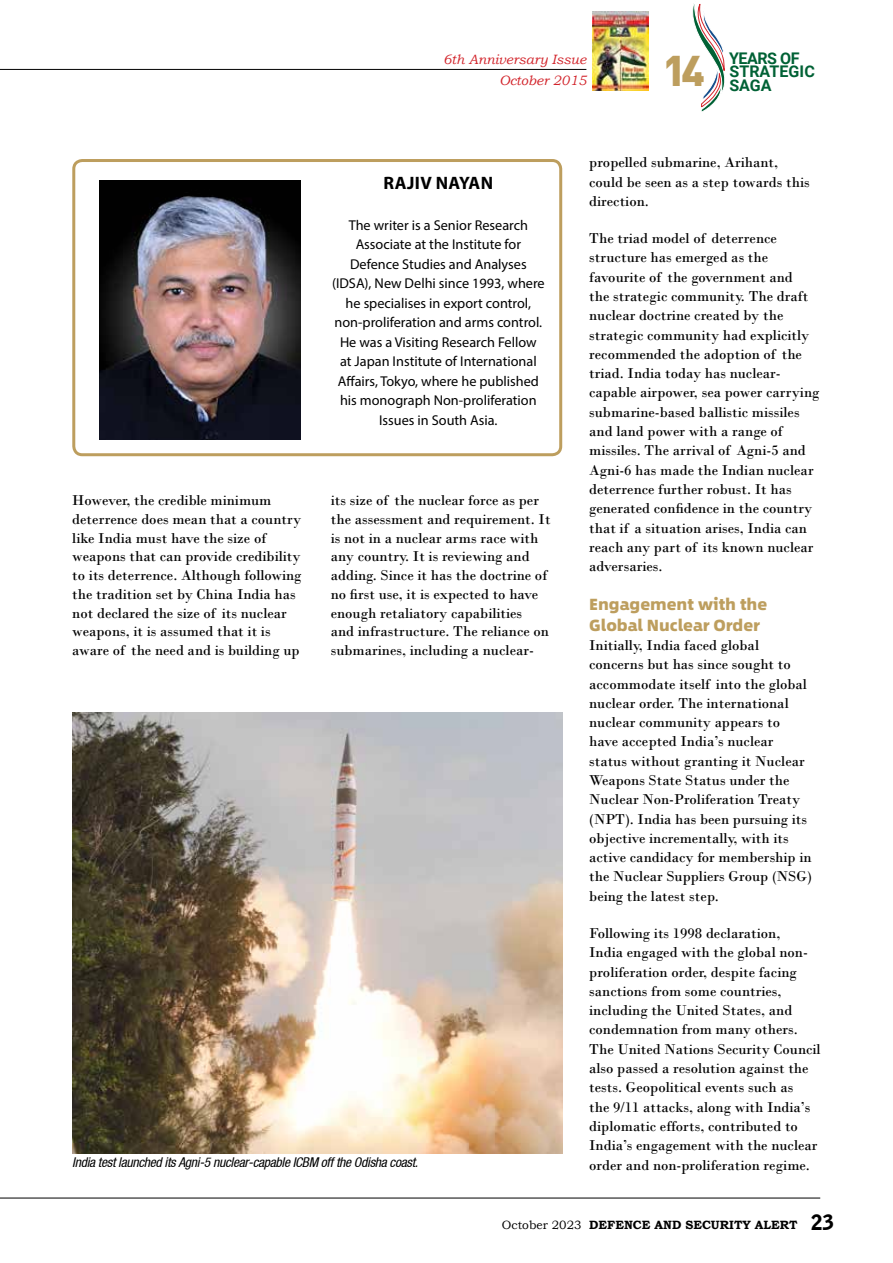
<style>
.page{position:relative;width:893px;height:1263px;background:#fff}
.page>*{position:absolute;margin:0;border:0;box-sizing:border-box;transform-origin:0 0}
.t1{font:900 42px "DIN";color:#bd9e5e}
.t2{font:700 18px "Myriad Pro";letter-spacing:.02em;color:#000}
.t3{font:800 16.5px/20.9px "Between 1";color:#bd9e5e}
.t4{font:700 16.05px/26.8px "Roboto";letter-spacing:.005em;color:#006135}
.t5{font:15px/19.4px "Bodoni";color:#000}
.t6{font:14.25px/19.5px "Myriad Pro";color:#000;text-align:center}
.t7{font:13.5px "Heavenetica Cond 5 Obl SH";letter-spacing:-.02em;color:#000}
.t8{font:italic 13.5px "Bookman Old Style";color:#d2232a}
.t9{font:700 12px "Bookman Old Style";color:#000}
.s1{font-weight:400}
.s2{font-family:"Bell Gothic BT";font-weight:900;font-size:21px}
</style>
<div class="page">
<svg style="left:692px;top:3px;width:33px;height:109px"></svg>
<hr style="left:0;top:1198px;width:820px;height:1px;background:#000">
<hr style="left:0;top:69px;width:586px;height:1px;background:#000">
<img style="left:593px;top:12px;width:56px;height:79px">
<img style="left:72px;top:713px;width:490px;height:440px">
<div style="left:72px;top:159px;width:490px;height:297px;border:3px solid #bd9e5e;border-radius:9px"></div>
<img style="left:99px;top:180px;width:202px;height:259px">
<p class="t8" style="left:443px;top:50px;width:145px">6th Anniversary Issue</p>
<p class="t8" style="left:499px;top:71px;width:88px">October 2015</p>
<p class="t4" style="left:729px;top:44px;width:72px">YEARS OF<br>SAGA</p>
<h1 class="t1" style="left:663px;top:43px;width:44px">14</h1>
<p class="t4" style="left:729px;top:58px;width:87px">STRATEGIC</p>
<p class="t2" style="left:383px;top:171px;width:109px">RAJIV NAYAN</p>
<p class="t6" style="left:332px;top:215px;width:214px">The writer is a Senior Research<br>Associate at the Institute for<br>Defence Studies and Analyses (IDSA), New Delhi since 1993, where he specialises in export control, non-proliferation and arms control.<br>He was a Visiting Research Fellow<br>at Japan Institute of International<br>Affairs, Tokyo, where he published his monograph Non-proliferation<br>Issues in South Asia.</p>
<p class="t5" style="left:72px;top:491px;width:231px;line-height:18.8px">However, the credible minimum deterrence does mean that a country like India must have the size of weapons that can provide credibility to its deterrence. Although following the tradition set by China India has not declared the size of its nuclear weapons, it is assumed that it is aware of the need and is building up</p>
<p class="t5" style="left:331px;top:491px;width:221px;line-height:18.8px">its size of the nuclear force as per the assessment and requirement. It is not in a nuclear arms race with any country. It is reviewing and adding. Since it has the doctrine of no first use, it is expected to have enough retaliatory capabilities<br>and infrastructure. The reliance on submarines, including a nuclear-</p>
<p class="t7" style="left:72px;top:1154px;width:347px">India test launched its Agni-5 nuclear-capable ICBM off the Odisha coast.</p>
<p class="t5" style="left:589px;top:153px;width:222px">propelled submarine, Arihant, could be seen as a step towards this direction.</p>
<p class="t5" style="left:589px;top:229px;width:232px">The triad model of deterrence structure has emerged as the favourite of the government and<br>the strategic community. The draft nuclear doctrine created by the strategic community had explicitly recommended the adoption of the triad. India today has nuclear&shy;capable airpower, sea power carrying submarine-based ballistic missiles and land power with a range of missiles. The arrival of Agni-5 and<br>Agni-6 has made the Indian nuclear deterrence further robust. It has generated confidence in the country that if a situation arises, India can reach any part of its known nuclear adversaries.</p>
<p class="t3" style="left:589px;top:593px;width:180px">Engagement with the<br>Global Nuclear Order</p>
<p class="t5" style="left:589px;top:635px;width:224px">Initially, India faced global concerns but has since sought to accommodate itself into the global nuclear order. The international nuclear community appears to have accepted India’s nuclear status without granting it Nuclear<br>Weapons State Status under the<br>Nuclear Non-Proliferation Treaty (NPT). India has been pursuing its objective incrementally, with its active candidacy for membership in the Nuclear Suppliers Group (NSG) being the latest step.</p>
<p class="t5" style="left:589px;top:923px;width:233px">Following its 1998 declaration,<br>India engaged with the global non&shy;proliferation order, despite facing sanctions from some countries, including the United States, and condemnation from many others.<br>The United Nations Security Council also passed a resolution against the tests. Geopolitical events such as<br>the 9/11 attacks, along with India’s diplomatic efforts, contributed to India’s engagement with the nuclear order and non-proliferation regime.</p>
<p class="t9" style="left:502px;top:1216px;width:334px"><span class="s1">October 2023</span> DEFENCE AND SECURITY ALERT <span class="s2">23</span></p>
</div>
